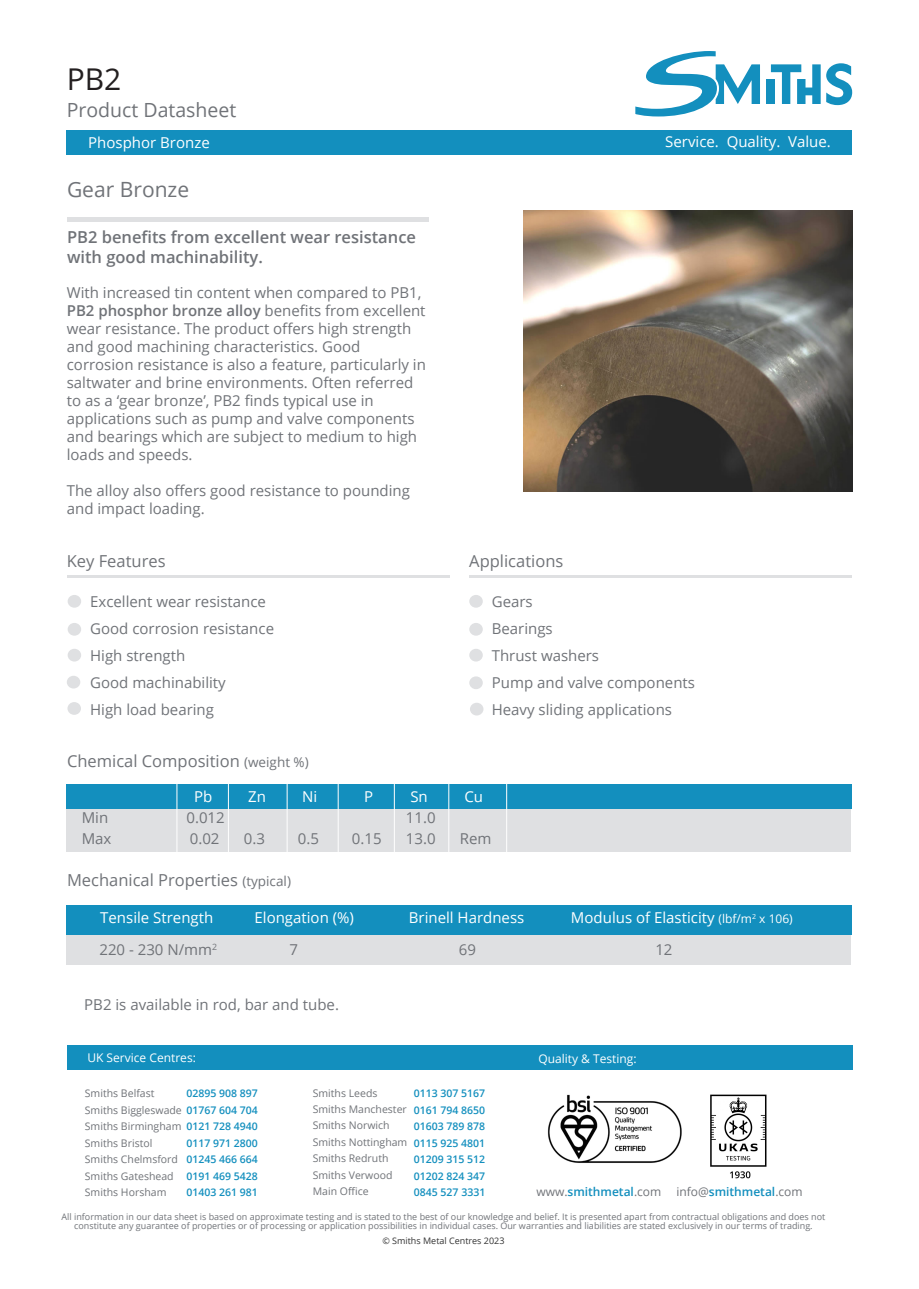
<style>
.page{position:relative;width:919px;height:1289px;background:#fff}
.page>*{position:absolute;margin:0;border:0;box-sizing:border-box;transform-origin:0 0}
.t1{font:30px "Open Sans";color:#231f20}
.t2{font:21px "Open Sans";color:#707378}
.t3{font:19.5px "Open Sans";color:#707378}
.t4{font:16.5px "Open Sans";color:#707378}
.t5{font:600 16.5px/19.5px "Open Sans";color:#707378}
.t6{font:15px/18px "Open Sans";color:#707378}
.t7{font:15px "Open Sans";color:#fff}
.t8{font:600 12px "Open Sans";color:#138fbe}
.t9{font:12px "Open Sans";color:#fff}
.t10{font:10.5px/16.5px "Open Sans";color:#707378}
.t11{font:600 10.5px/16.5px "Open Sans";color:#138fbe;text-align:justify}
.t12{font:600 10.5px "Open Sans";color:#138fbe}
.t13{font:9px/9px "Open Sans";color:#707378;text-align:center}
.t14{font:9px "Open Sans";color:#333}
.s1{font-weight:600}
.s2{font-size:13.5px}
.s3{font-size:12px}
.s4{font-weight:600;color:#138fbe}
.s5{font-weight:400;color:#707378}
</style>
<div class="page">
<div style="left:67px;top:130px;width:784px;height:25px;background:#138fbe"></div>
<hr style="left:67px;top:217px;width:361px;height:4px;background:#dfe0e2">
<svg style="left:635px;top:51px;width:125px;height:65px"></svg>
<div style="left:766px;top:79px;width:9px;height:25px;background:#138fbe"></div>
<svg style="left:770px;top:64px;width:50px;height:40px"></svg>
<svg style="left:826px;top:63px;width:26px;height:42px"></svg>
<div style="left:68px;top:595px;width:13px;height:12px;background:#dfe0e2;border-radius:50%"></div>
<div style="left:68px;top:623px;width:13px;height:12px;background:#dfe0e2;border-radius:50%"></div>
<div style="left:68px;top:648px;width:13px;height:13px;background:#dfe0e2;border-radius:50%"></div>
<hr style="left:67px;top:575px;width:383px;height:2px;background:#dfe0e2">
<div style="left:469px;top:595px;width:13px;height:12px;background:#dfe0e2;border-radius:50%"></div>
<div style="left:469px;top:623px;width:13px;height:12px;background:#dfe0e2;border-radius:50%"></div>
<div style="left:469px;top:648px;width:13px;height:13px;background:#dfe0e2;border-radius:50%"></div>
<div style="left:469px;top:676px;width:13px;height:13px;background:#dfe0e2;border-radius:50%"></div>
<img style="left:523px;top:211px;width:329px;height:280px">
<hr style="left:469px;top:575px;width:383px;height:2px;background:#dfe0e2">
<div style="left:67px;top:675px;width:13px;height:13px;background:#dfe0e2;border-radius:50%"></div>
<div style="left:470px;top:702px;width:13px;height:13px;background:#dfe0e2;border-radius:50%"></div>
<div style="left:67px;top:702px;width:14px;height:12px;background:#dfe0e2;border-radius:50%"></div>
<div style="left:67px;top:796px;width:784px;height:55px;background:#dfe0e2"></div>
<div style="left:67px;top:783px;width:784px;height:25px;background:#138fbe"></div>
<hr style="left:176px;top:777px;width:1px;height:76px;background:#fff">
<div style="left:67px;top:907px;width:784px;height:57px;background:#dfe0e2"></div>
<div style="left:67px;top:904px;width:784px;height:30px;background:#138fbe"></div>
<hr style="left:228px;top:777px;width:1px;height:76px;background:#fff">
<hr style="left:287px;top:779px;width:1px;height:76px;background:#fff">
<hr style="left:338px;top:778px;width:1px;height:76px;background:#fff">
<hr style="left:394px;top:778px;width:1px;height:76px;background:#fff">
<hr style="left:448px;top:780px;width:1px;height:77px;background:#fff">
<hr style="left:506px;top:779px;width:1px;height:76px;background:#fff">
<div style="left:67px;top:1044px;width:785px;height:25px;background:#138fbe"></div>
<img style="left:547px;top:1094px;width:220px;height:85px">
<h1 class="t1" style="left:67px;top:58px;width:56px">PB2</h1>
<h3 class="t3" style="left:67px;top:96px;width:171px">Product Datasheet</h3>
<p class="t7" style="left:88px;top:132px;width:123px">Phosphor Bronze</p>
<h2 class="t2" style="left:67px;top:175px;width:124px">Gear Bronze</h2>
<p class="t5" style="left:67px;top:227px;width:350px">PB2 benefits from excellent wear resistance with good machinability.</p>
<p class="t6" style="left:67px;top:283px;width:360px">With increased tin content when compared to PB1, <span class="s1">PB2 phosphor bronze alloy</span> benefits from excellent wear resistance. The product offers high strength and good machining characteristics. Good corrosion resistance is also a feature, particularly in saltwater and brine environments. Often referred to as a ‘gear bronze’, PB2 finds typical use in applications such as pump and valve components and bearings which are subject to medium to high loads and speeds.</p>
<p class="t6" style="left:67px;top:481px;width:345px">The alloy also offers good resistance to pounding and impact loading.</p>
<p class="t4" style="left:67px;top:549px;width:100px">Key Features</p>
<p class="t6" style="left:90px;top:587px;width:185px;line-height:27px">Excellent wear resistance<br>Good corrosion resistance<br>High strength<br>Good machinability<br>High load bearing</p>
<p class="t4" style="left:67px;top:749px;width:243px">Chemical Composition <span class="s2">(weight %)</span></p>
<p class="t7" style="left:665px;top:132px;width:167px">Service. Quality. Value.</p>
<p class="t4" style="left:469px;top:549px;width:96px">Applications</p>
<p class="t6" style="left:491px;top:587px;width:205px;line-height:27px">Gears<br>Bearings<br>Thrust washers<br>Pump and valve components<br>Heavy sliding applications</p>
<p class="t7" style="left:194px;top:786px;width:20px">Pb</p>
<p class="t7" style="left:248px;top:786px;width:19px">Zn</p>
<p class="t7" style="left:302px;top:786px;width:17px">Ni</p>
<p class="t7" style="left:364px;top:786px;width:11px">P</p>
<p class="t7" style="left:410px;top:786px;width:19px">Sn</p>
<p class="t7" style="left:464px;top:786px;width:20px">Cu</p>
<p class="t6" style="left:82px;top:808px;width:28px">Min</p>
<p class="t6" style="left:186px;top:808px;width:40px">0.012</p>
<p class="t6" style="left:406px;top:808px;width:31px">11.0</p>
<p class="t6" style="left:82px;top:829px;width:31px">Max</p>
<p class="t6" style="left:190px;top:829px;width:31px">0.02</p>
<p class="t6" style="left:244px;top:829px;width:23px">0.3</p>
<p class="t6" style="left:298px;top:829px;width:23px">0.5</p>
<p class="t6" style="left:352px;top:829px;width:31px">0.15</p>
<p class="t6" style="left:406px;top:829px;width:31px">13.0</p>
<p class="t6" style="left:460px;top:829px;width:33px">Rem</p>
<p class="t4" style="left:67px;top:868px;width:225px">Mechanical Properties <span class="s2">(typical)</span></p>
<p class="t7" style="left:100px;top:907px;width:114px">Tensile Strength</p>
<p class="t7" style="left:254px;top:907px;width:101px">Elongation (%)</p>
<p class="t7" style="left:409px;top:907px;width:117px">Brinell Hardness</p>
<p class="t7" style="left:571px;top:907px;width:223px">Modulus of Elasticity <span class="s3">(lbf/m</span><sup>2</sup> <span class="s3">x 106)</span></p>
<p class="t6" style="left:99px;top:940px;width:119px">220 - 230 N/mm<sup>2</sup></p>
<p class="t6" style="left:289px;top:940px;width:10px">7</p>
<p class="t6" style="left:458px;top:940px;width:19px">69</p>
<p class="t6" style="left:655px;top:940px;width:19px">12</p>
<p class="t6" style="left:84px;top:995px;width:256px">PB2 is available in rod, bar and tube.</p>
<p class="t9" style="left:87px;top:1049px;width:110px">UK Service Centres:</p>
<p class="t9" style="left:538px;top:1050px;width:100px">Quality &amp; Testing:</p>
<p class="t10" style="left:85px;top:1084px;width:174px">Smiths Belfast<br>Smiths Biggleswade <span class="s4">01767 604 704<br></span>Smiths Birmingham<br>Smiths Bristol<br>Smiths Chelmsford<br>Smiths Gateshead<br>Smiths Horsham</p>
<p class="t10" style="left:313px;top:1084px;width:96px">Smiths Leeds<br>Smiths Manchester<br>Smiths Norwich<br>Smiths Nottingham<br>Smiths Redruth<br>Smiths Verwood<br>Main Office</p>
<p class="t11" style="left:414px;top:1084px;width:73px">0113 307 5167<br>0161 794 8650<br>01603 789 878<br>0115 925 4801<br>01209 315 512<br>01202 824 347</p>
<p class="t12" style="left:414px;top:1185px;width:73px">0845 527 3331</p>
<p class="t8" style="left:536px;top:1182px;width:126px"><span class="s5">www.</span>smithmetal<span class="s5">.com</span></p>
<p class="t8" style="left:676px;top:1183px;width:128px"><span class="s5">info@</span>smithmetal<span class="s5">.com</span></p>
<p class="t11" style="left:186px;top:1084px;width:73px">02895 908 897</p>
<p class="t11" style="left:186px;top:1117px;width:73px">0121 728 4940<br>0117 971 2800<br>01245 466 664<br>0191 469 5428<br>01403 261 981</p>
<p class="t13" style="left:61px;top:1211px;width:765px">All information in our data sheet is based on approximate testing and is stated to the best of our knowledge and belief. It is presented apart from contractual obligations and does not constitute any guarantee of properties or of processing or application possibilities in individual cases. Our warranties and liabilities are stated exclusively in our terms of trading.</p>
<p class="t14" style="left:382px;top:1234px;width:124px">© Smiths Metal Centres 2023</p>
</div>
